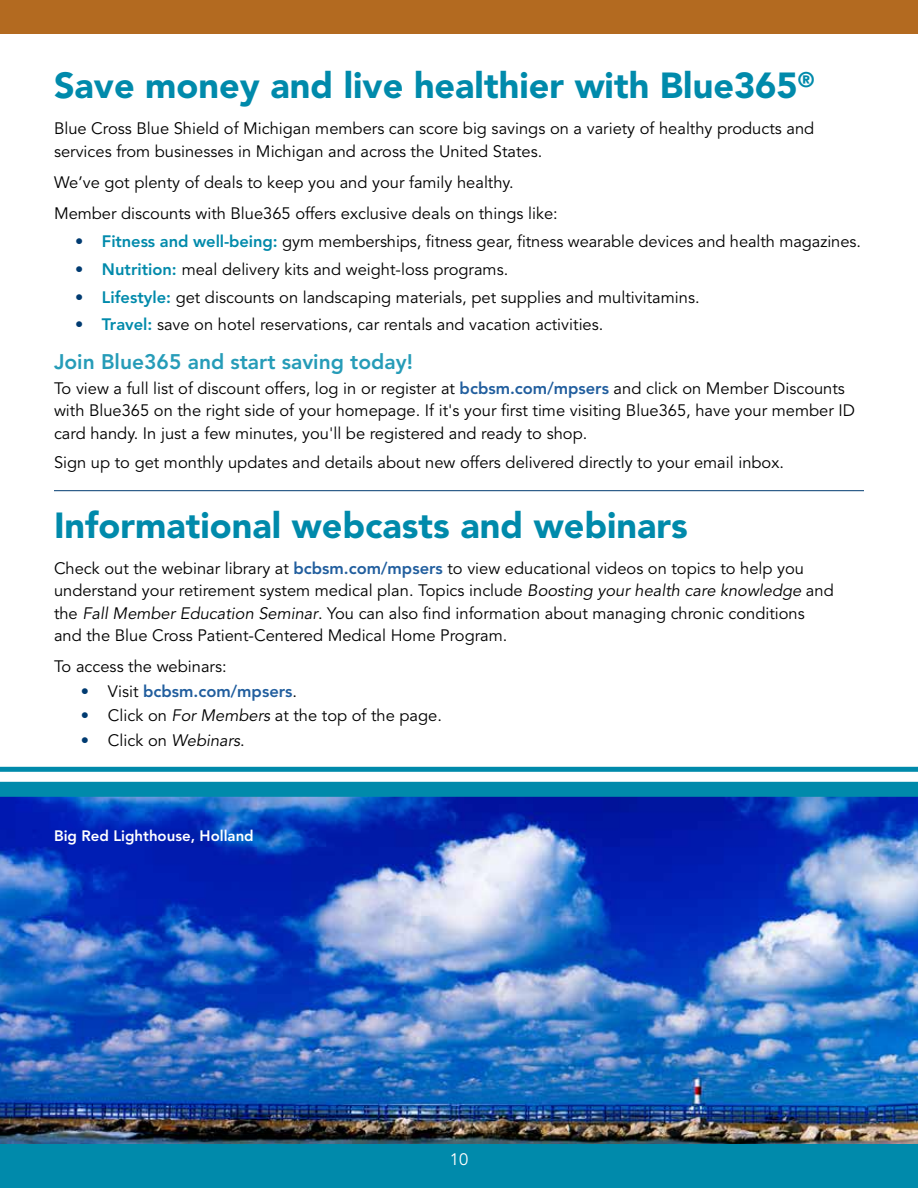
<style>
.page{position:relative;width:918px;height:1188px;background:#fff}
.page>*{position:absolute;margin:0;border:0;box-sizing:border-box;transform-origin:0 0}
.t1{font:900 36px "Avenir LT Std";color:#008aab}
.t2{font:800 21px "Avenir LT Std";color:#269cb8}
.t3{font:16.5px/22.5px "Avenir LT Std";color:#000}
.t4{font:800 16.5px "Avenir LT Std";color:#215e9e}
.t5{font:16.5px "Avenir LT Std";color:#fff}
.t6{font:800 15px "Avenir LT Std";color:#fff}
.s1{font-weight:800;color:#003b71}
.s2{font-weight:800;color:#008aab}
.s3{font-weight:800;color:#215e9e}
.s4{font-style:italic}
.s5{color:#003b71}
.s6{font-weight:400;color:#000}
</style>
<div class="page">
<div style="left:0;top:0;width:918px;height:34px;background:#b36a20"></div>
<div style="left:0;top:1144px;width:918px;height:44px;background:#008aab"></div>
<img style="left:0;top:797px;width:918px;height:347px">
<div style="left:0;top:767px;width:918px;height:5px;background:#008aab"></div>
<div style="left:0;top:782px;width:918px;height:15px;background:#008aab"></div>
<hr style="left:54px;top:490px;width:810px;height:1px;background:#003b71">
<h1 class="t1" style="left:54px;top:64px;width:762px">Save money and live healthier with Blue365<sup>®</sup></h1>
<p class="t3" style="left:54px;top:118px;width:762px">Blue Cross Blue Shield of Michigan members can score big savings on a variety of healthy products and services from businesses in Michigan and across the United States.</p>
<p class="t3" style="left:54px;top:167px;width:505px;line-height:31.2px">We’ve got plenty of deals to keep you and your family healthy.<br>Member discounts with Blue365 offers exclusive deals on things like:</p>
<p class="t3" style="left:75px;top:231px;width:787px"><span class="s1">•</span> <span class="s2">Fitness and well-being:</span> gym memberships, fitness gear, fitness wearable devices and health magazines.</p>
<p class="t3" style="left:75px;top:258px;width:435px"><span class="s1">•</span> <span class="s2">Nutrition:</span> meal delivery kits and weight-loss programs.</p>
<p class="t3" style="left:75px;top:286px;width:626px"><span class="s1">•</span> <span class="s2">Lifestyle:</span> get discounts on landscaping materials, pet supplies and multivitamins.</p>
<p class="t3" style="left:75px;top:314px;width:530px"><span class="s1">•</span> <span class="s2">Travel:</span> save on hotel reservations, car rentals and vacation activities.</p>
<p class="t2" style="left:54px;top:349px;width:360px">Join Blue365 and start saving today!</p>
<p class="t3" style="left:54px;top:377px;width:803px">To view a full list of discount offers, log in or register at <span class="s3">bcbsm.com/mpsers</span> and click on Member Discounts with Blue365 on the right side of your homepage. If it's your first time visiting Blue365, have your member ID card handy. In just a few minutes, you'll be registered and ready to shop.</p>
<p class="t3" style="left:54px;top:452px;width:731px">Sign up to get monthly updates and details about new offers delivered directly to your email inbox.</p>
<h1 class="t1" style="left:54px;top:503px;width:635px">Informational webcasts and webinars</h1>
<p class="t3" style="left:54px;top:557px;width:781px">Check out the webinar library at <span class="s3">bcbsm.com/mpsers</span> to view educational videos on topics to help you understand your retirement system medical plan. Topics include <span class="s4">Boosting your health care knowledge</span> and the <span class="s4">Fall Member Education Seminar</span>. You can also find information about managing chronic conditions and the Blue Cross Patient-Centered Medical Home Program.</p>
<p class="t3" style="left:54px;top:656px;width:174px">To access the webinars:</p>
<p class="t4" style="left:81px;top:681px;width:218px"><span class="s5">•</span> <span class="s6">Visit</span> bcbsm.com/mpsers<span class="s6">.</span></p>
<p class="t3" style="left:81px;top:705px;width:362px"><span class="s1">•</span> Click on <span class="s4">For Members</span> at the top of the page.</p>
<p class="t3" style="left:81px;top:730px;width:165px"><span class="s1">•</span> Click on <span class="s4">Webinars</span>.</p>
<p class="t6" style="left:54px;top:827px;width:201px">Big Red Lighthouse, Holland</p>
<p class="t5" style="left:450px;top:1150px;width:20px">10</p>
</div>
